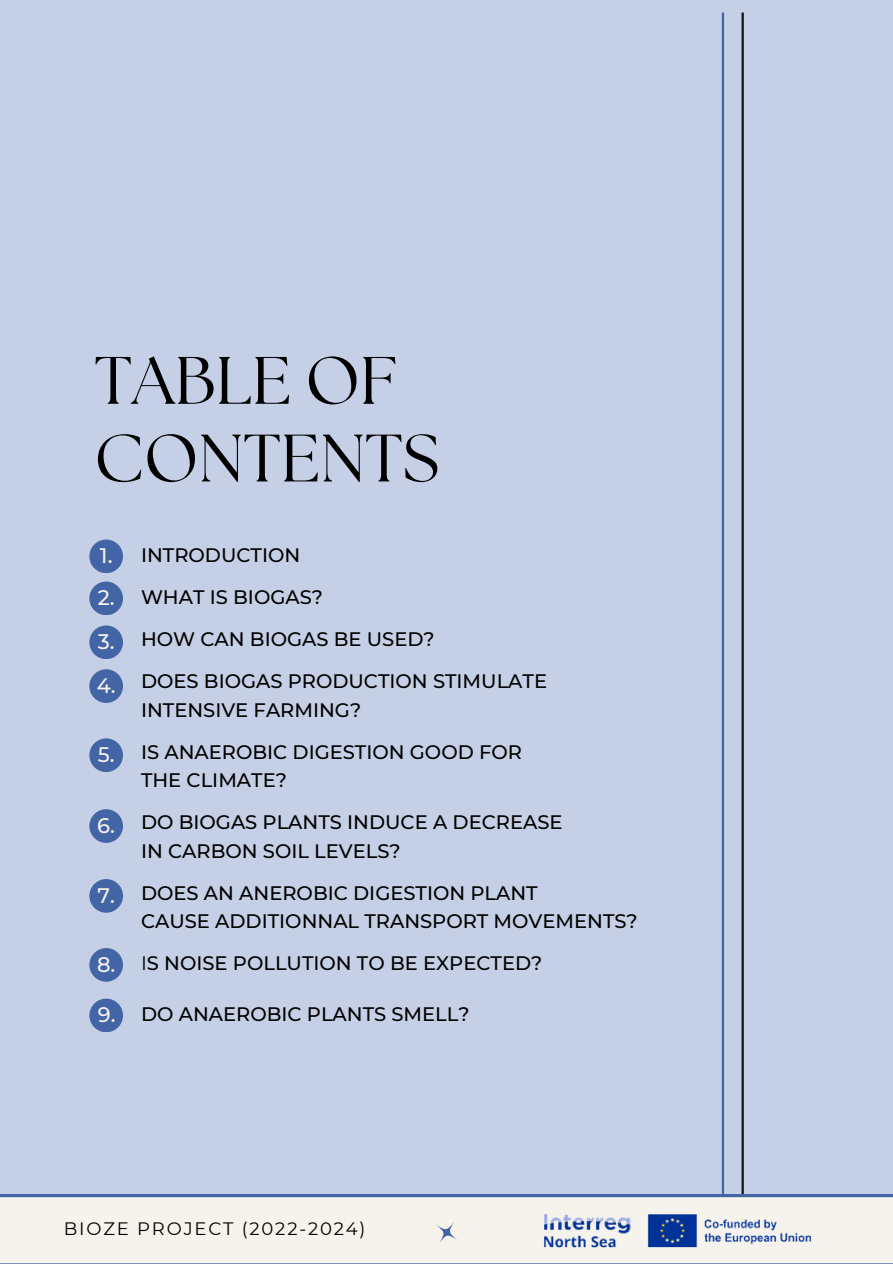
<style>
.page{position:relative;width:893px;height:1264px;background:#fff}
.page>*{position:absolute;margin:0;border:0;box-sizing:border-box;transform-origin:0 0}
.t1{font:66.9px/77.7px "The Seasons";color:#000}
.t2{font:500 21px "Montserrat";color:#f6f3ec}
.t3{font:500 19.5px "Montserrat";color:#000}
.t4{font:18px "Montserrat";letter-spacing:.1em;color:#000}
.s1{font-weight:400}
</style>
<div class="page">
<div style="left:0;top:0;width:892px;height:1263px;background:#c5d0e6"></div>
<hr style="left:721px;top:13px;width:3px;height:1194px;background:#4365a6">
<hr style="left:741px;top:13px;width:2px;height:1196px;background:#131313">
<div style="left:89px;top:539px;width:34px;height:34px;background:#4365a6;border-radius:50%"></div>
<div style="left:89px;top:738px;width:34px;height:34px;background:#4365a6;border-radius:50%"></div>
<div style="left:89px;top:625px;width:34px;height:34px;background:#4365a6;border-radius:50%"></div>
<div style="left:89px;top:879px;width:34px;height:33px;background:#4365a6;border-radius:50%"></div>
<div style="left:89px;top:581px;width:34px;height:34px;background:#4365a6;border-radius:50%"></div>
<div style="left:89px;top:809px;width:34px;height:33px;background:#4365a6;border-radius:50%"></div>
<div style="left:89px;top:669px;width:34px;height:34px;background:#4365a6;border-radius:50%"></div>
<div style="left:89px;top:948px;width:34px;height:33px;background:#4365a6;border-radius:50%"></div>
<svg style="left:0;top:1194px;width:892px;height:69px;background:#e9e9e7"></svg>
<svg style="left:428px;top:1214px;width:36px;height:36px"></svg>
<img style="left:527px;top:1197px;width:300px;height:66px">
<div style="left:89px;top:998px;width:34px;height:34px;background:#4365a6;border-radius:50%"></div>
<p class="t1" style="left:94px;top:346px;width:346px">TABLE OF<br>CONTENTS</p>
<p class="t2" style="left:100px;top:543px;width:14px">1.</p>
<p class="t2" style="left:98px;top:585px;width:18px">2.</p>
<p class="t2" style="left:98px;top:628px;width:18px">3.</p>
<p class="t2" style="left:97px;top:672px;width:20px">4.</p>
<p class="t2" style="left:98px;top:741px;width:18px">5.</p>
<p class="t2" style="left:97px;top:812px;width:19px">6.</p>
<p class="t2" style="left:97px;top:882px;width:19px">7.</p>
<p class="t2" style="left:97px;top:951px;width:20px">8.</p>
<p class="t2" style="left:98px;top:1001px;width:19px">9.</p>
<p class="t3" style="left:141px;top:543px;width:161px">INTRODUCTION</p>
<p class="t3" style="left:141px;top:585px;width:183px">WHAT IS BIOGAS?</p>
<p class="t3" style="left:141px;top:627px;width:295px">HOW CAN BIOGAS BE USED?</p>
<p class="t3" style="left:141px;top:669px;width:407px">DOES BIOGAS PRODUCTION STIMULATE</p>
<p class="t3" style="left:141px;top:698px;width:222px">INTENSIVE FARMING?</p>
<p class="t3" style="left:141px;top:740px;width:382px">IS ANAEROBIC DIGESTION GOOD FOR</p>
<p class="t3" style="left:141px;top:768px;width:147px">THE CLIMATE?</p>
<p class="t3" style="left:141px;top:810px;width:423px">DO BIOGAS PLANTS INDUCE A DECREASE</p>
<p class="t3" style="left:141px;top:839px;width:261px">IN CARBON SOIL LEVELS?</p>
<p class="t3" style="left:141px;top:881px;width:398px">DOES AN ANEROBIC DIGESTION PLANT</p>
<p class="t3" style="left:141px;top:909px;width:498px">CAUSE ADDITIONNAL TRANSPORT MOVEMENTS?</p>
<p class="t3" style="left:141px;top:951px;width:403px"><span class="s1">I</span>S NOISE POLLUTION TO BE EXPECTED?</p>
<p class="t3" style="left:141px;top:1001px;width:330px">DO ANAEROBIC PLANTS SMELL?</p>
<p class="t4" style="left:64px;top:1217px;width:303px">BIOZE PROJECT (2022-2024)</p>
</div>
